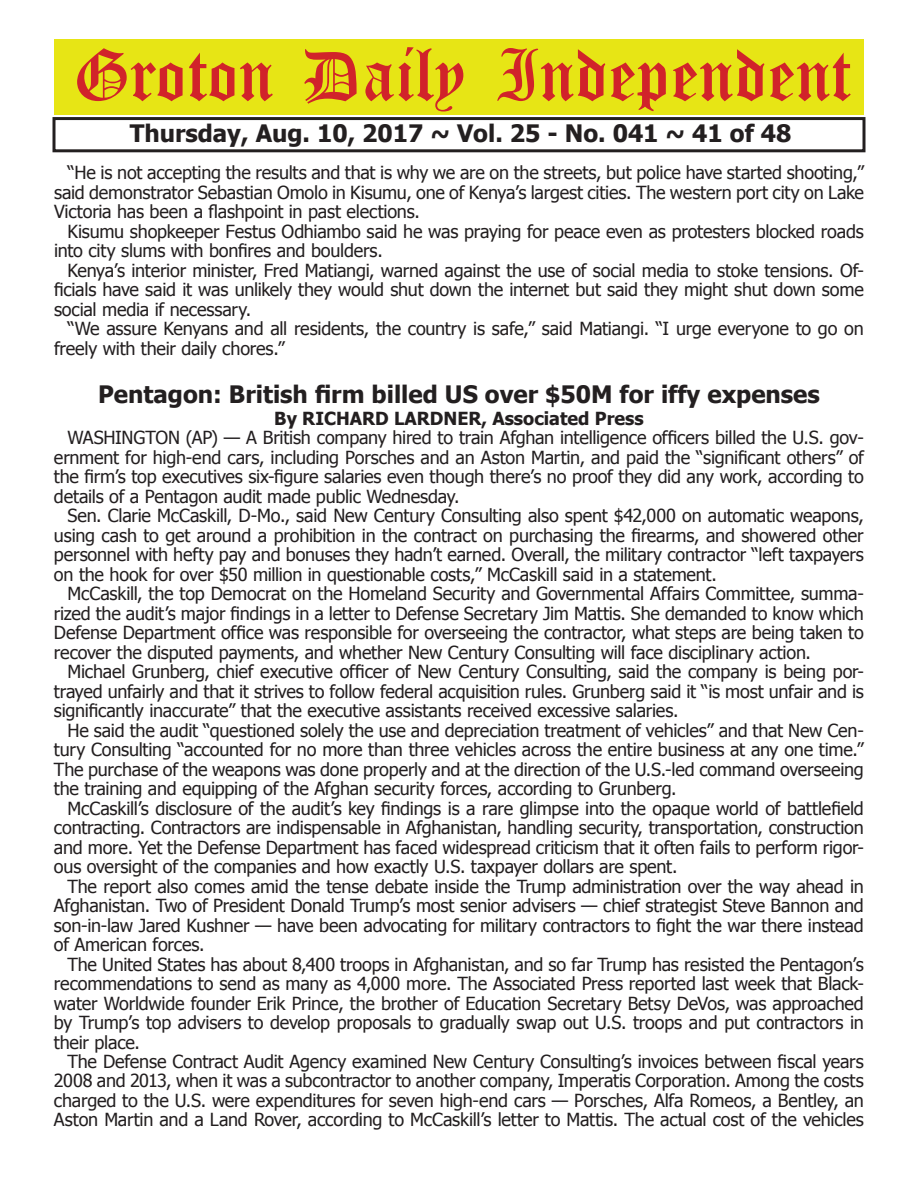
<style>
.page{position:relative;width:918px;height:1188px;background:#fff}
.page>*{position:absolute;margin:0;border:0;box-sizing:border-box;transform-origin:0 0}
.t1{font:54px "Old English Five";color:#d1232a}
.t2{font:700 24px "Tahoma";color:#231f20}
.t3{font:18px/19.5px "Tahoma";letter-spacing:-.01em;color:#231f20;text-align:justify}
.t4{font:700 18px "Tahoma";color:#231f20}
</style>
<div class="page">
<div style="left:52px;top:117px;width:814px;height:35px;border:3px solid #231f20"></div>
<div style="left:54px;top:40px;width:810px;height:75px;background:#e7e515"></div>
<h1 class="t1" style="left:73px;top:50px;width:779px">Groton Daily Independent</h1>
<h2 class="t2" style="left:130px;top:116px;width:663px">Thursday, Aug. 10, 2017 ~ Vol. 25 - No. 041 ~ 41 of 48</h2>
<p class="t3" style="left:54px;top:162px;width:812px;text-indent:14px">“He is not accepting the results and that is why we are on the streets, but police have started shooting,” said demonstrator Sebastian Omolo in Kisumu, one of Kenya’s largest cities. The western port city on Lake Victoria has been a flashpoint in past elections.</p>
<p class="t3" style="left:54px;top:221px;width:811px;text-indent:14px">Kisumu shopkeeper Festus Odhiambo said he was praying for peace even as protesters blocked roads into city slums with bonfires and boulders.</p>
<p class="t3" style="left:54px;top:260px;width:812px;text-indent:14px">Kenya’s interior minister, Fred Matiangi, warned against the use of social media to stoke tensions. Of&shy;ficials have said it was unlikely they would shut down the internet but said they might shut down some social media if necessary.</p>
<p class="t3" style="left:54px;top:318px;width:811px;text-indent:14px">“We assure Kenyans and all residents, the country is safe,” said Matiangi. “I urge everyone to go on freely with their daily chores.”</p>
<h2 class="t2" style="left:98px;top:378px;width:723px">Pentagon: British firm billed US over $50M for iffy expenses</h2>
<p class="t4" style="left:274px;top:406px;width:371px">By RICHARD LARDNER, Associated Press</p>
<p class="t3" style="left:54px;top:427px;width:812px;text-indent:14px">WASHINGTON (AP) — A British company hired to train Afghan intelligence officers billed the U.S. gov&shy;ernment for high-end cars, including Porsches and an Aston Martin, and paid the “significant others” of the firm’s top executives six-figure salaries even though there’s no proof they did any work, according to details of a Pentagon audit made public Wednesday.</p>
<p class="t3" style="left:54px;top:505px;width:812px;text-indent:14px">Sen. Clarie McCaskill, D-Mo., said New Century Consulting also spent $42,000 on automatic weapons, using cash to get around a prohibition in the contract on purchasing the firearms, and showered other personnel with hefty pay and bonuses they hadn’t earned. Overall, the military contractor “left taxpayers on the hook for over $50 million in questionable costs,” McCaskill said in a statement.</p>
<p class="t3" style="left:54px;top:583px;width:812px;text-indent:14px">McCaskill, the top Democrat on the Homeland Security and Governmental Affairs Committee, summa&shy;rized the audit’s major findings in a letter to Defense Secretary Jim Mattis. She demanded to know which Defense Department office was responsible for overseeing the contractor, what steps are being taken to recover the disputed payments, and whether New Century Consulting will face disciplinary action.</p>
<p class="t3" style="left:54px;top:661px;width:812px;text-indent:14px">Michael Grunberg, chief executive officer of New Century Consulting, said the company is being por&shy;trayed unfairly and that it strives to follow federal acquisition rules. Grunberg said it “is most unfair and is significantly inaccurate” that the executive assistants received excessive salaries.</p>
<p class="t3" style="left:54px;top:719px;width:812px;text-indent:14px">He said the audit “questioned solely the use and depreciation treatment of vehicles” and that New Cen&shy;tury Consulting “accounted for no more than three vehicles across the entire business at any one time.” The purchase of the weapons was done properly and at the direction of the U.S.-led command overseeing the training and equipping of the Afghan security forces, according to Grunberg.</p>
<p class="t3" style="left:54px;top:797px;width:812px;text-indent:14px">McCaskill’s disclosure of the audit’s key findings is a rare glimpse into the opaque world of battlefield contracting. Contractors are indispensable in Afghanistan, handling security, transportation, construction and more. Yet the Defense Department has faced widespread criticism that it often fails to perform rigor&shy;ous oversight of the companies and how exactly U.S. taxpayer dollars are spent.</p>
<p class="t3" style="left:54px;top:875px;width:811px;text-indent:14px">The report also comes amid the tense debate inside the Trump administration over the way ahead in Afghanistan. Two of President Donald Trump’s most senior advisers — chief strategist Steve Bannon and son-in-law Jared Kushner — have been advocating for military contractors to fight the war there instead of American forces.</p>
<p class="t3" style="left:54px;top:953px;width:812px;text-indent:14px">The United States has about 8,400 troops in Afghanistan, and so far Trump has resisted the Pentagon’s recommendations to send as many as 4,000 more. The Associated Press reported last week that Black&shy;water Worldwide founder Erik Prince, the brother of Education Secretary Betsy DeVos, was approached by Trump’s top advisers to develop proposals to gradually swap out U.S. troops and put contractors in their place.</p>
<p class="t3" style="left:54px;top:1051px;width:811px;text-indent:14px">The Defense Contract Audit Agency examined New Century Consulting’s invoices between fiscal years 2008 and 2013, when it was a subcontractor to another company, Imperatis Corporation. Among the costs charged to the U.S. were expenditures for seven high-end cars — Porsches, Alfa Romeos, a Bentley, an Aston Martin and a Land Rover, according to McCaskill’s letter to Mattis. The actual cost of the vehicles</p>
</div>
